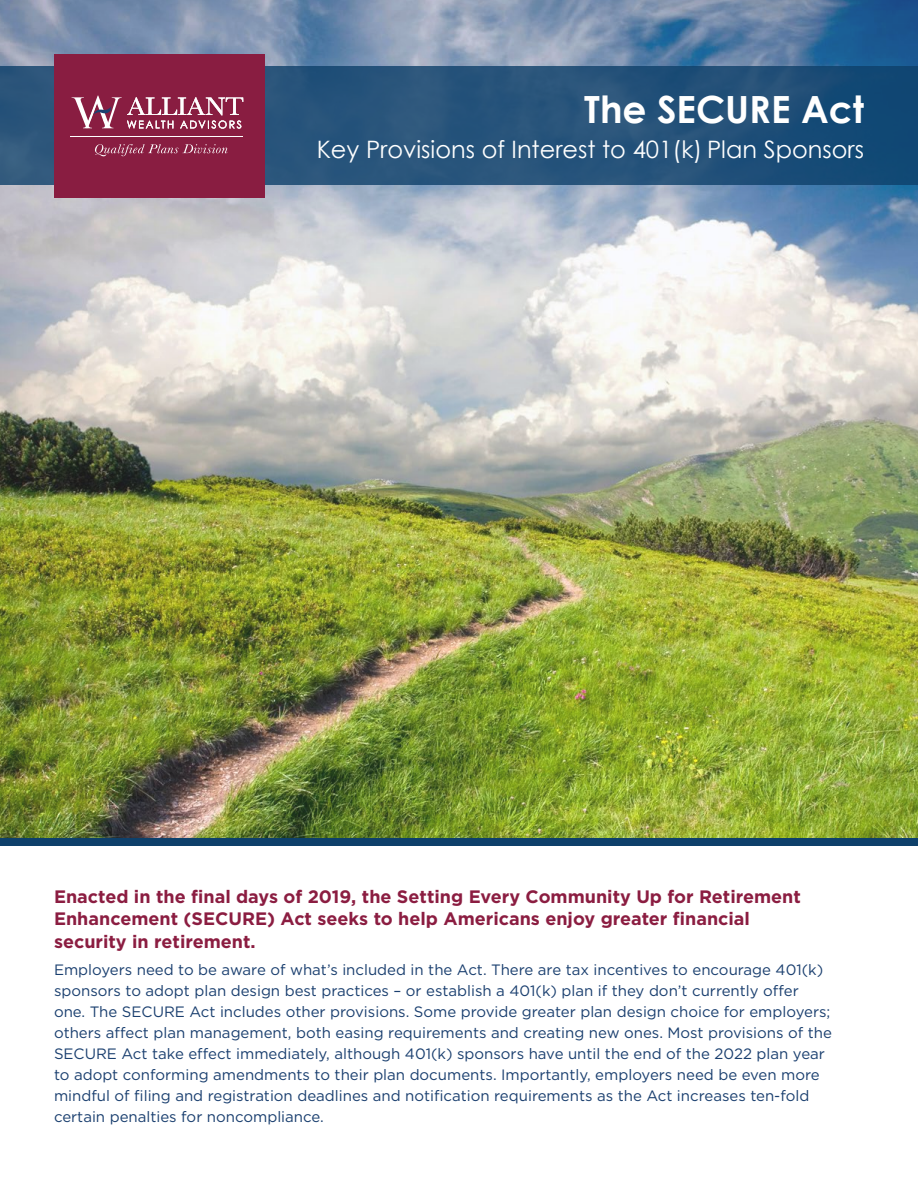
<style>
.page{position:relative;width:918px;height:1188px;background:#fff}
.page>*{position:absolute;margin:0;border:0;box-sizing:border-box;transform-origin:0 0}
.t1{font:700 37.5px "Century Gothic";color:#fff}
.t2{font:24px "Century Gothic";color:#fff}
.t3{font:700 18px/22.5px "Gotham";color:#8b1d41}
.t4{font:15px/21px "Gotham";color:#1a3f6f}
</style>
<div class="page">
<img style="left:0;top:0;width:918px;height:838px">
<svg style="left:0;top:67px;width:918px;height:118px;background:#235179"></svg>
<div style="left:54px;top:54px;width:210px;height:144px;background:#891d41"></div>
<hr style="left:70px;top:136px;width:173px;height:1px;background:#fff">
<svg style="left:95px;top:144px;width:133px;height:12px"></svg>
<svg style="left:72px;top:96px;width:171px;height:33px"></svg>
<div style="left:0;top:838px;width:918px;height:7px;background:#0e406a"></div>
<h1 class="t1" style="left:584px;top:86px;width:281px">The SECURE Act</h1>
<h2 class="t2" style="left:317px;top:135px;width:549px">Key Provisions of Interest to 401(k) Plan Sponsors</h2>
<p class="t3" style="left:54px;top:885px;width:748px">Enacted in the final days of 2019, the Setting Every Community Up for Retirement<br>Enhancement (SECURE) Act seeks to help Americans enjoy greater financial security in retirement.</p>
<p class="t4" style="left:54px;top:959px;width:780px">Employers need to be aware of what’s included in the Act. There are tax incentives to encourage 401(k) sponsors to adopt plan design best practices – or establish a 401(k) plan if they don’t currently offer one. The SECURE Act includes other provisions. Some provide greater plan design choice for employers; others affect plan management, both easing requirements and creating new ones. Most provisions of the SECURE Act take effect immediately, although 401(k) sponsors have until the end of the 2022 plan year to adopt conforming amendments to their plan documents. Importantly, employers need be even more mindful of filing and registration deadlines and notification requirements as the Act increases ten-fold certain penalties for noncompliance.</p>
</div>
